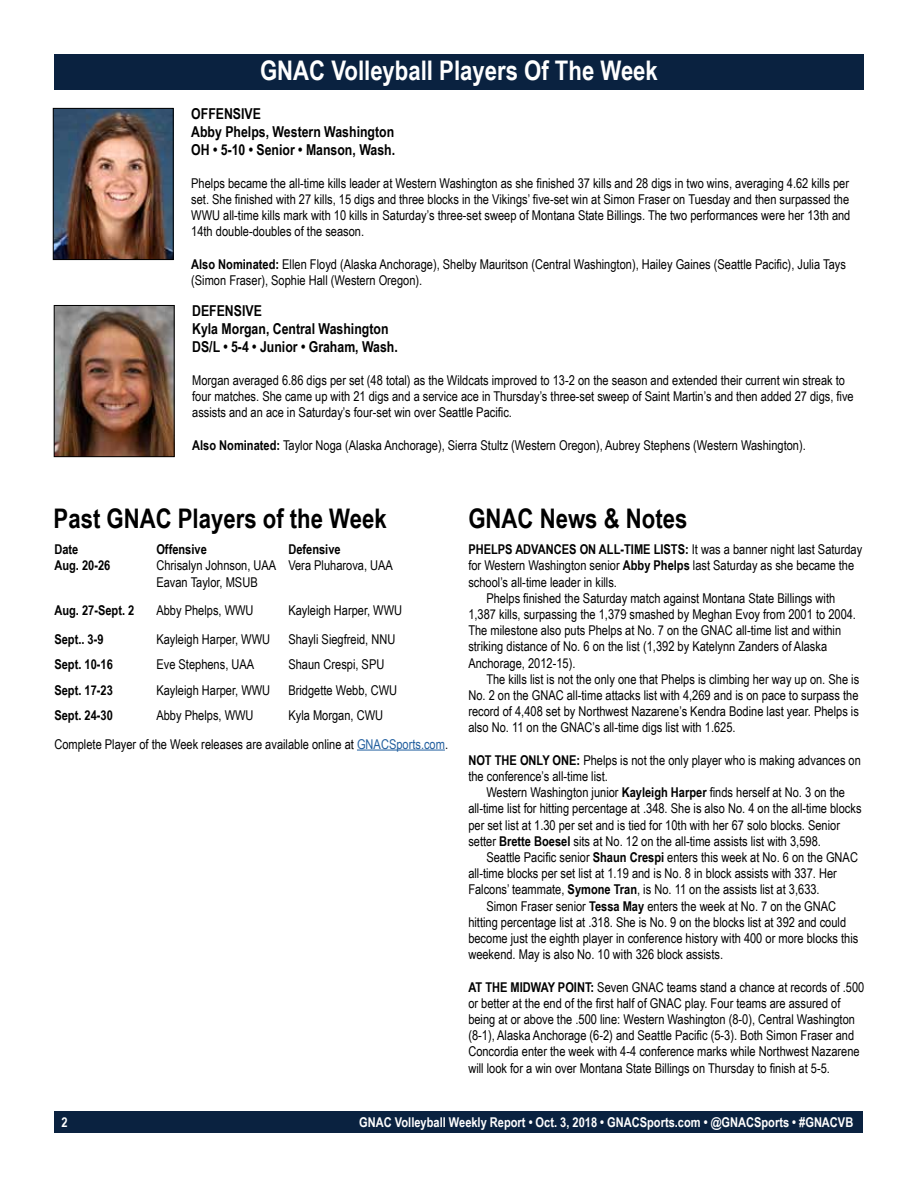
<style>
.page{position:relative;width:918px;height:1188px;background:#fff}
.page>*{position:absolute;margin:0;border:0;box-sizing:border-box;transform-origin:0 0}
.t1{font:700 27px "Arial Narrow";color:#000}
.t2{font:700 27px "Arial Narrow";color:#fff}
.t3{font:700 15px/18px "Arial Narrow";color:#000}
.t4{font:13.5px/16.2px "Arial Narrow";color:#000}
.t5{font:700 13.5px "Arial Narrow";color:#000}
.t6{font:700 13.5px "Arial Narrow";color:#fff}
.s1{font-weight:700}
.s2{color:#215e9e}
.s3{font-weight:400}
</style>
<div class="page">
<div style="left:55px;top:1111px;width:808px;height:22px;background:#0a2240"></div>
<div style="left:54px;top:54px;width:810px;height:36px;background:#0a2240"></div>
<img style="left:55px;top:110px;width:117px;height:148px">
<div style="left:53px;top:108px;width:121px;height:152px;border:1px solid #000"></div>
<img style="left:56px;top:307px;width:117px;height:148px">
<div style="left:54px;top:305px;width:121px;height:152px;border:1px solid #000"></div>
<hr style="left:357px;top:750px;width:88px;height:1px;background:#215e9e">
<h1 class="t2" style="left:260px;top:50px;width:399px">GNAC Volleyball Players Of The Week</h1>
<p class="t3" style="left:191px;top:104px;width:205px">OFFENSIVE<br>Abby Phelps, Western Washington<br>OH • 5-10 • Senior • Manson, Wash.</p>
<p class="t4" style="left:191px;top:174px;width:661px;text-align:justify">Phelps became the all-time kills leader at Western Washington as she finished 37 kills and 28 digs in two wins, averaging 4.62 kills per set. She finished with 27 kills, 15 digs and three blocks in the Vikings’ five-set win at Simon Fraser on Tuesday and then surpassed the WWU all-time kills mark with 10 kills in Saturday’s three-set sweep of Montana State Billings. The two performances were her 13th and 14th double-doubles of the season.</p>
<p class="t4" style="left:191px;top:255px;width:656px"><span class="s1">Also Nominated:</span> Ellen Floyd (Alaska Anchorage), Shelby Mauritson (Central Washington), Hailey Gaines (Seattle Pacific), Julia Tays (Simon Fraser), Sophie Hall (Western Oregon).</p>
<p class="t3" style="left:192px;top:301px;width:207px">DEFENSIVE<br>Kyla Morgan, Central Washington<br>DS/L • 5-4 • Junior • Graham, Wash.</p>
<p class="t4" style="left:192px;top:371px;width:663px">Morgan averaged 6.86 digs per set (48 total) as the Wildcats improved to 13-2 on the season and extended their current win streak to four matches. She came up with 21 digs and a service ace in Thursday’s three-set sweep of Saint Martin’s and then added 27 digs, five assists and an ace in Saturday’s four-set win over Seattle Pacific.</p>
<p class="t4" style="left:192px;top:436px;width:615px"><span class="s1">Also Nominated:</span> Taylor Noga (Alaska Anchorage), Sierra Stultz (Western Oregon), Aubrey Stephens (Western Washington).</p>
<h1 class="t1" style="left:54px;top:498px;width:335px">Past GNAC Players of the Week</h1>
<p class="t5" style="left:54px;top:539px;width:25px">Date</p>
<p class="t5" style="left:156px;top:539px;width:52px">Offensive</p>
<p class="t5" style="left:288px;top:539px;width:54px">Defensive</p>
<p class="t5" style="left:54px;top:555px;width:57px">Aug. 20-26</p>
<p class="t4" style="left:156px;top:557px;width:238px">Chrisalyn Johnson, UAA Vera Pluharova, UAA<br>Eavan Taylor, MSUB</p>
<p class="t5" style="left:54px;top:600px;width:81px">Aug. 27-Sept. 2</p>
<p class="t4" style="left:156px;top:602px;width:99px">Abby Phelps, WWU</p>
<p class="t4" style="left:288px;top:602px;width:115px">Kayleigh Harper, WWU</p>
<p class="t5" style="left:54px;top:629px;width:51px">Sept.. 3-9</p>
<p class="t4" style="left:156px;top:631px;width:115px">Kayleigh Harper, WWU</p>
<p class="t4" style="left:288px;top:631px;width:109px">Shayli Siegfreid, NNU</p>
<p class="t5" style="left:54px;top:654px;width:60px">Sept. 10-16</p>
<p class="t4" style="left:156px;top:656px;width:99px">Eve Stephens, UAA</p>
<p class="t4" style="left:288px;top:656px;width:97px">Shaun Crespi, SPU</p>
<p class="t5" style="left:54px;top:680px;width:60px">Sept. 17-23</p>
<p class="t4" style="left:156px;top:681px;width:115px">Kayleigh Harper, WWU</p>
<p class="t4" style="left:288px;top:681px;width:110px">Bridgette Webb, CWU</p>
<p class="t5" style="left:54px;top:705px;width:60px">Sept. 24-30</p>
<p class="t4" style="left:156px;top:706px;width:99px">Abby Phelps, WWU</p>
<p class="t4" style="left:54px;top:700px;width:395px;line-height:28.8px;text-indent:234px">Kyla Morgan, CWU<br>Complete Player of the Week releases are available online at <span class="s2">GNACSports.com</span>.</p>
<h1 class="t1" style="left:468px;top:498px;width:220px">GNAC News &amp; Notes</h1>
<p class="t5" style="left:468px;top:539px;width:395px">PHELPS ADVANCES ON ALL-TIME LISTS: <span class="s3">It was a banner night last Saturday</span></p>
<p class="t4" style="left:468px;top:557px;width:387px">for Western Washington senior <span class="s1">Abby Phelps</span> last Saturday as she became the</p>
<p class="t4" style="left:468px;top:573px;width:150px">school’s all-time leader in kills.</p>
<p class="t4" style="left:486px;top:589px;width:350px">Phelps finished the Saturday match against Montana State Billings with</p>
<p class="t4" style="left:468px;top:606px;width:389px">1,387 kills, surpassing the 1,379 smashed by Meghan Evoy from 2001 to 2004.</p>
<p class="t4" style="left:468px;top:622px;width:374px">The milestone also puts Phelps at No. 7 on the GNAC all-time list and within</p>
<p class="t4" style="left:468px;top:638px;width:360px">striking distance of No. 6 on the list (1,392 by Katelynn Zanders of Alaska</p>
<p class="t4" style="left:468px;top:654px;width:109px">Anchorage, 2012-15).</p>
<p class="t4" style="left:486px;top:670px;width:374px">The kills list is not the only one that Phelps is climbing her way up on. She is</p>
<p class="t4" style="left:468px;top:687px;width:392px">No. 2 on the GNAC all-time attacks list with 4,269 and is on pace to surpass the</p>
<p class="t4" style="left:468px;top:703px;width:392px">record of 4,408 set by Northwest Nazarene’s Kendra Bodine last year. Phelps is</p>
<p class="t4" style="left:468px;top:719px;width:269px">also No. 11 on the GNAC’s all-time digs list with 1.625.</p>
<p class="t4" style="left:468px;top:751px;width:394px"><span class="s1">NOT THE ONLY ONE:</span> Phelps is not the only player who is making advances on the conference’s all-time list.</p>
<p class="t4" style="left:468px;top:784px;width:395px;text-indent:18px">Western Washington junior <span class="s1">Kayleigh Harper</span> finds herself at No. 3 on the all-time list for hitting percentage at .348. She is also No. 4 on the all-time blocks per set list at 1.30 per set and is tied for 10th with her 67 solo blocks. Senior setter <span class="s1">Brette Boesel</span> sits at No. 12 on the all-time assists list with 3,598.</p>
<p class="t4" style="left:486px;top:849px;width:373px">Seattle Pacific senior <span class="s1">Shaun Crespi</span> enters this week at No. 6 on the GNAC</p>
<p class="t4" style="left:468px;top:865px;width:370px">all-time blocks per set list at 1.19 and is No. 8 in block assists with 337. Her</p>
<p class="t4" style="left:468px;top:881px;width:353px">Falcons’ teammate, <span class="s1">Symone Tran</span>, is No. 11 on the assists list at 3,633.</p>
<p class="t4" style="left:486px;top:897px;width:351px">Simon Fraser senior <span class="s1">Tessa May</span> enters the week at No. 7 on the GNAC</p>
<p class="t4" style="left:468px;top:913px;width:379px">hitting percentage list at .318. She is No. 9 on the blocks list at 392 and could</p>
<p class="t4" style="left:468px;top:930px;width:392px">become just the eighth player in conference history with 400 or more blocks this</p>
<p class="t4" style="left:468px;top:946px;width:256px">weekend. May is also No. 10 with 326 block assists.</p>
<p class="t4" style="left:468px;top:978px;width:398px"><span class="s1">AT THE MIDWAY POINT:</span> Seven GNAC teams stand a chance at records of .500 or better at the end of the first half of GNAC play. Four teams are assured of being at or above the .500 line: Western Washington (8-0), Central Washington (8-1), Alaska Anchorage (6-2) and Seattle Pacific (5-3). Both Simon Fraser and Concordia enter the week with 4-4 conference marks while Northwest Nazarene will look for a win over Montana State Billings on Thursday to finish at 5-5.</p>
<p class="t6" style="left:61px;top:1112px;width:8px">2</p>
<p class="t6" style="left:359px;top:1112px;width:496px">GNAC Volleyball Weekly Report • Oct. 3, 2018 • GNACSports.com • @GNACSports • #GNACVB</p>
</div>
